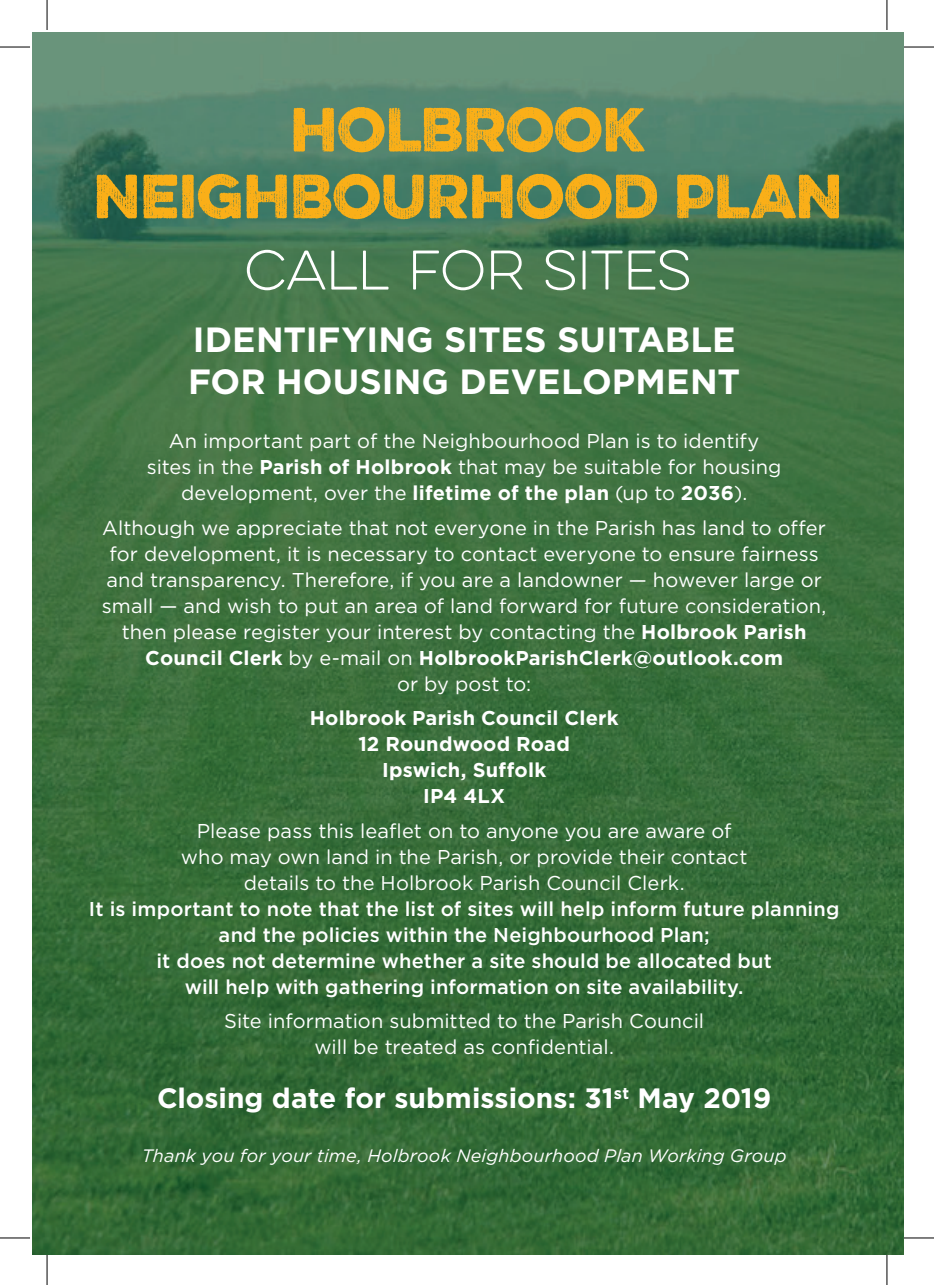
<style>
.page{position:relative;width:934px;height:1285px;background:#fff}
.page>*{position:absolute;margin:0;border:0;box-sizing:border-box;transform-origin:0 0}
.t1{font:700 55.6px/66.8px "Eveleth";color:#faaf18;text-align:center}
.t2{font:100 50px "Eveleth Clean";letter-spacing:-.02em;color:#fff}
.t3{font:700 35px/42px "Gotham";letter-spacing:.005em;color:#fff}
.t4{font:700 28px "Gotham";color:#fff}
.t5{font:20px/26px "Gotham";letter-spacing:.005em;color:#fff;text-align:center}
.t6{font:500 20px/26px "Gotham";letter-spacing:.01em;color:#fff;text-align:center}
.t7{font:700 20px/26px "Gotham";letter-spacing:.01em;color:#fff;text-align:center}
.t8{font:italic 18px "Gotham";letter-spacing:.01em;color:#fff}
.s1{font-weight:700}
</style>
<div class="page">
<img style="left:32px;top:32px;width:871px;height:1223px">
<hr style="left:0;top:47px;width:30px;height:1px;background:#000">
<hr style="left:903px;top:47px;width:30px;height:1px;background:#000">
<hr style="left:0;top:1237px;width:30px;height:1px;background:#000">
<hr style="left:903px;top:1237px;width:30px;height:1px;background:#000">
<hr style="left:47px;top:0;width:1px;height:30px;background:#000">
<hr style="left:47px;top:1255px;width:1px;height:30px;background:#000">
<hr style="left:886px;top:0;width:1px;height:30px;background:#000">
<hr style="left:886px;top:1255px;width:1px;height:30px;background:#000">
<h1 class="t1" style="left:93px;top:95px;width:749px">HOLBROOK<br>NEIGHBOURHOOD PLAN</h1>
<h2 class="t2" style="left:244px;top:236px;width:449px">CALL FOR SITES</h2>
<h3 class="t3" style="left:188px;top:317px;width:553px">IDENTIFYING SITES SUITABLE<br>FOR HOUSING DEVELOPMENT</h3>
<p class="t5" style="left:147px;top:428px;width:636px">An important part of the Neighbourhood Plan is to identify sites in the <span class="s1">Parish of Holbrook</span> that may be suitable for housing development, over the <span class="s1">lifetime of the plan</span> (up to <span class="s1">2036</span>).</p>
<p class="t5" style="left:102px;top:514px;width:725px">Although we appreciate that not everyone in the Parish has land to offer for development, it is necessary to contact everyone to ensure fairness and transparency. Therefore, if you are a landowner — however large or small — and wish to put an area of land forward for future consideration, then please register your interest by contacting the <span class="s1">Holbrook Parish Council Clerk</span> by e-mail on <span class="s1">HolbrookParishClerk@outlook.com<br></span>or by post to:</p>
<p class="t7" style="left:310px;top:704px;width:310px">Holbrook Parish Council Clerk<br>12 Roundwood Road<br>Ipswich, Suffolk<br>IP4 4LX</p>
<p class="t5" style="left:181px;top:817px;width:567px">Please pass this leaflet on to anyone you are aware of who may own land in the Parish, or provide their contact details to the Holbrook Parish Council Clerk.</p>
<p class="t6" style="left:89px;top:895px;width:751px">It is important to note that the list of sites will help inform future planning and the policies within the Neighbourhood Plan;<br>it does not determine whether a site should be allocated but<br>will help with gathering information on site availability.</p>
<p class="t5" style="left:224px;top:1008px;width:481px">Site information submitted to the Parish Council will be treated as confidential.</p>
<h3 class="t4" style="left:157px;top:1082px;width:615px">Closing date for submissions: 31<sup>st</sup> May 2019</h3>
<p class="t8" style="left:142px;top:1145px;width:646px">Thank you for your time, Holbrook Neighbourhood Plan Working Group</p>
</div>
